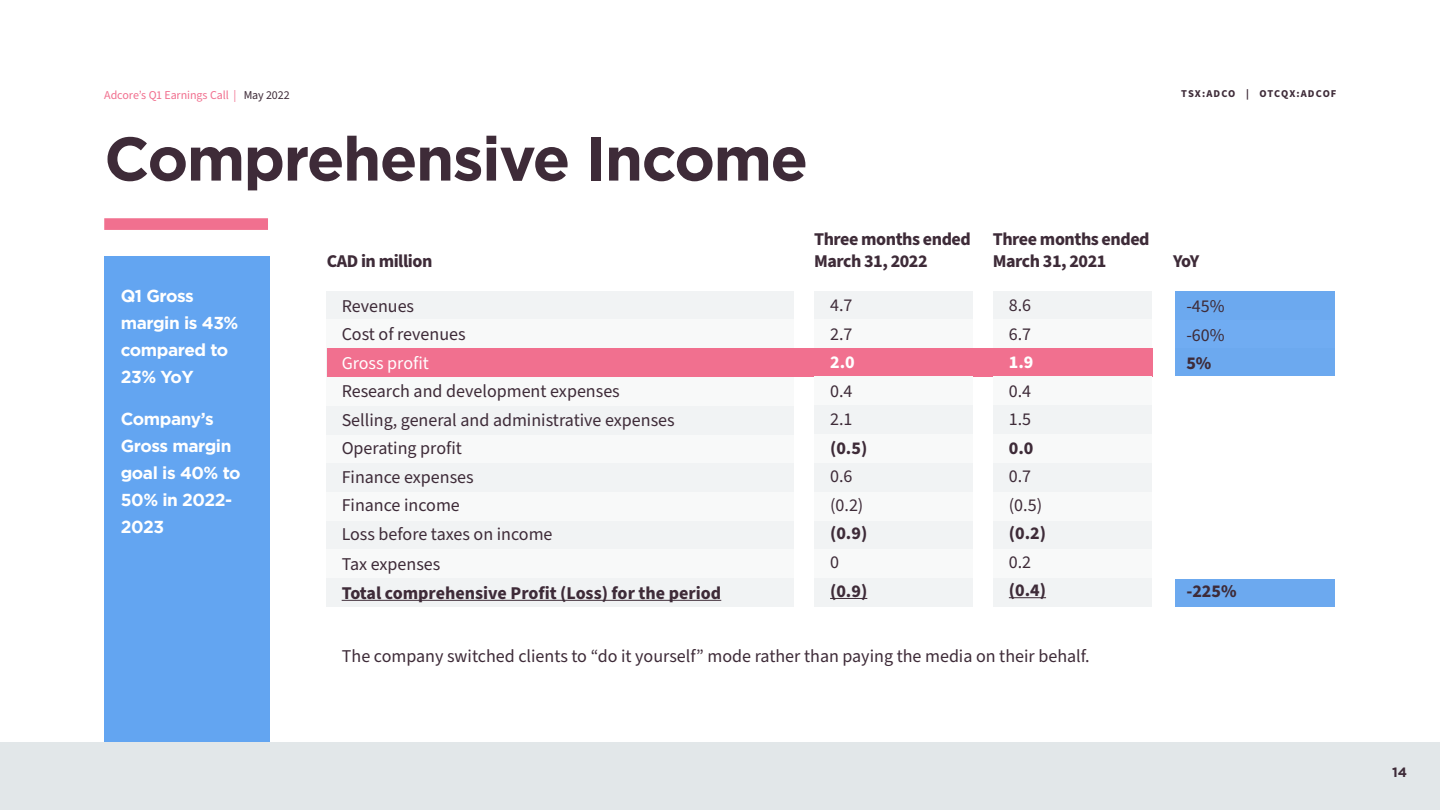
<style>
.page{position:relative;width:1440px;height:810px;background:#fff}
.page>*{position:absolute;margin:0;border:0;box-sizing:border-box;transform-origin:0 0}
.t1{font:700 61.5px "Homepage Baukasten";letter-spacing:-.025em;color:#3e2b38}
.t2{font:18px/28.5px "Source Sans Pro";color:#3e2b38}
.t3{font:700 18px/22.5px "Source Sans Pro";letter-spacing:-.025em;color:#3e2b38}
.t4{font:700 18px "Source Sans Pro";color:#3e2b38}
.t5{font:18px "Source Sans Pro";color:#fff}
.t6{font:700 18px "Source Sans Pro";color:#fff}
.t7{font:700 17.25px/27px "Homepage Baukasten";letter-spacing:-.025em;color:#fff}
.t8{font:700 13.5px "Homepage Baukasten";color:#3e2b38}
.t9{font:12px "Source Sans Pro";letter-spacing:-.01em;color:#f1708f}
.t10{font:700 10.5px "Source Sans Pro";letter-spacing:.095em;color:#3e2b38}
.s1{color:#3e2b38}
</style>
<div class="page">
<div style="left:0;top:742px;width:1440px;height:68px;background:#e2e7e9"></div>
<div style="left:104px;top:218px;width:164px;height:12px;background:#f1708f"></div>
<div style="left:1175px;top:291px;width:160px;height:316px;background:#70acf2"></div>
<div style="left:327px;top:291px;width:467px;height:29px;background:#f1f3f4"></div>
<div style="left:327px;top:320px;width:467px;height:28px;background:#f8f9f9"></div>
<div style="left:327px;top:435px;width:467px;height:28px;background:#f8f9f9"></div>
<div style="left:327px;top:348px;width:467px;height:29px;background:#f1708f"></div>
<div style="left:327px;top:463px;width:467px;height:29px;background:#f1f3f4"></div>
<div style="left:327px;top:406px;width:467px;height:28px;background:#f1f3f4"></div>
<div style="left:327px;top:521px;width:467px;height:29px;background:#f1f3f4"></div>
<div style="left:327px;top:578px;width:467px;height:29px;background:#f1f3f4"></div>
<div style="left:327px;top:377px;width:467px;height:28px;background:#f8f9f9"></div>
<div style="left:327px;top:492px;width:467px;height:29px;background:#f8f9f9"></div>
<div style="left:327px;top:549px;width:467px;height:29px;background:#f8f9f9"></div>
<div style="left:814px;top:291px;width:159px;height:28px;background:#f1f3f4"></div>
<div style="left:993px;top:291px;width:159px;height:28px;background:#f1f3f4"></div>
<div style="left:1175px;top:291px;width:160px;height:28px;background:#6ca9ef"></div>
<div style="left:814px;top:319px;width:159px;height:29px;background:#f8f9f9"></div>
<div style="left:814px;top:435px;width:159px;height:28px;background:#f8f9f9"></div>
<div style="left:993px;top:319px;width:159px;height:29px;background:#f8f9f9"></div>
<div style="left:993px;top:435px;width:159px;height:28px;background:#f8f9f9"></div>
<div style="left:814px;top:348px;width:159px;height:29px;background:#f8f9f9"></div>
<div style="left:814px;top:463px;width:159px;height:29px;background:#f1f3f4"></div>
<div style="left:814px;top:406px;width:159px;height:28px;background:#f1f3f4"></div>
<div style="left:814px;top:521px;width:159px;height:28px;background:#f1f3f4"></div>
<div style="left:814px;top:578px;width:159px;height:29px;background:#f1f3f4"></div>
<div style="left:993px;top:348px;width:159px;height:29px;background:#f8f9f9"></div>
<div style="left:993px;top:463px;width:159px;height:29px;background:#f1f3f4"></div>
<div style="left:1175px;top:348px;width:160px;height:29px;background:#6ca9ef"></div>
<div style="left:993px;top:406px;width:159px;height:28px;background:#f1f3f4"></div>
<div style="left:993px;top:521px;width:159px;height:28px;background:#f1f3f4"></div>
<div style="left:327px;top:348px;width:826px;height:28px;background:#f1708f"></div>
<div style="left:993px;top:578px;width:159px;height:29px;background:#f1f3f4"></div>
<div style="left:1175px;top:578px;width:160px;height:29px;background:#6ca9ef"></div>
<div style="left:814px;top:377px;width:159px;height:28px;background:#f8f9f9"></div>
<div style="left:814px;top:492px;width:159px;height:28px;background:#f8f9f9"></div>
<div style="left:814px;top:549px;width:159px;height:29px;background:#f8f9f9"></div>
<div style="left:993px;top:377px;width:159px;height:28px;background:#f8f9f9"></div>
<div style="left:993px;top:492px;width:159px;height:28px;background:#f8f9f9"></div>
<div style="left:993px;top:549px;width:159px;height:29px;background:#f8f9f9"></div>
<div style="left:1166px;top:376px;width:177px;height:203px;background:#fff"></div>
<hr style="left:342px;top:600px;width:379px;height:1px;background:#3e2b38">
<hr style="left:830px;top:598px;width:37px;height:1px;background:#3e2b38">
<hr style="left:1009px;top:597px;width:37px;height:1px;background:#3e2b38">
<div style="left:104px;top:256px;width:166px;height:486px;background:#63a5f1"></div>
<p class="t9" style="left:104px;top:87px;width:187px">Adcore’s Q1 Earnings Call | <span class="s1">May 2022</span></p>
<h1 class="t1" style="left:104px;top:123px;width:705px">Comprehensive Income</h1>
<p class="t7" style="left:121px;top:282px;width:119px">Q1 Gross margin is 43% compared to<br>23% YoY</p>
<p class="t7" style="left:121px;top:405px;width:121px">Company’s<br>Gross margin goal is 40% to<br>50% in 2022-<br>2023</p>
<p class="t3" style="left:327px;top:250px;width:107px">CAD in million</p>
<p class="t2" style="left:342px;top:292px;width:126px">Revenues<br>Cost of revenues</p>
<p class="t5" style="left:342px;top:351px;width:89px">Gross profit</p>
<p class="t2" style="left:342px;top:377px;width:335px;line-height:28.7px">Research and development expenses<br>Selling, general and administrative expenses<br>Operating profit<br>Finance expenses<br>Finance income<br>Loss before taxes on income<br>Tax expenses</p>
<p class="t4" style="left:342px;top:581px;width:381px">Total comprehensive Profit (Loss) for the period</p>
<p class="t3" style="left:814px;top:228px;width:158px">Three months ended<br>March 31, 2022</p>
<p class="t3" style="left:993px;top:228px;width:158px">Three months ended<br>March 31, 2021</p>
<p class="t2" style="left:830px;top:292px;width:24px">4.7<br>2.7</p>
<p class="t6" style="left:830px;top:350px;width:26px">2.0</p>
<p class="t2" style="left:830px;top:377px;width:24px">0.4<br>2.1</p>
<p class="t3" style="left:830px;top:437px;width:39px">(0.5)</p>
<p class="t2" style="left:830px;top:463px;width:35px">0.6 (0.2)</p>
<p class="t3" style="left:830px;top:523px;width:39px">(0.9)</p>
<p class="t2" style="left:830px;top:548px;width:10px">0</p>
<p class="t3" style="left:830px;top:580px;width:39px">(0.9)</p>
<p class="t2" style="left:1009px;top:292px;width:24px">8.6<br>6.7</p>
<p class="t6" style="left:1009px;top:350px;width:26px">1.9</p>
<p class="t2" style="left:1009px;top:377px;width:24px">0.4<br>1.5</p>
<p class="t3" style="left:1009px;top:437px;width:26px">0.0</p>
<p class="t2" style="left:1009px;top:463px;width:35px">0.7 (0.5)</p>
<p class="t3" style="left:1009px;top:523px;width:39px">(0.2)</p>
<p class="t2" style="left:1009px;top:548px;width:24px">0.2</p>
<p class="t3" style="left:1009px;top:580px;width:39px">(0.4)</p>
<p class="t2" style="left:342px;top:643px;width:749px">The company switched clients to “do it yourself” mode rather than paying the media on their behalf.</p>
<p class="t10" style="left:1181px;top:87px;width:157px">TSX:ADCO | OTCQX:ADCOF</p>
<p class="t3" style="left:1173px;top:250px;width:28px">YoY</p>
<p class="t2" style="left:1186px;top:292px;width:40px">-45% -60%</p>
<p class="t3" style="left:1186px;top:352px;width:27px">5%</p>
<p class="t3" style="left:1186px;top:580px;width:52px">-225%</p>
<p class="t8" style="left:1392px;top:765px;width:16px">14</p>
</div>
